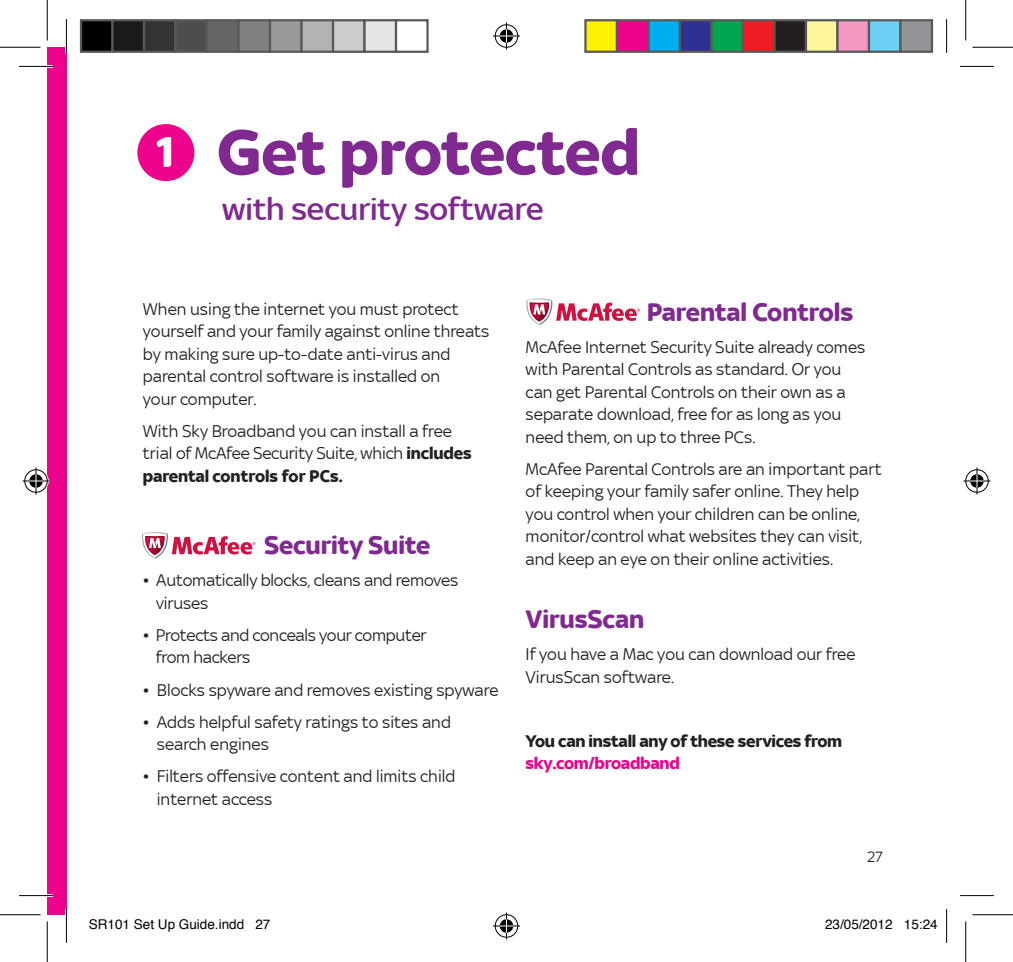
<style>
.page{position:relative;width:1013px;height:962px;background:#fff}
.page>*{position:absolute;margin:0;border:0;box-sizing:border-box;transform-origin:0 0}
.t1{font:700 68.4px "Sky Text";letter-spacing:-.01em;color:#802990}
.t2{font:700 45.68px "Sky Text";color:#fff}
.t3{font:500 33.75px "Sky Text";letter-spacing:-.005em;color:#802990}
.t4{font:700 27px "Sky Text";letter-spacing:-.005em;color:#802990}
.t5{font:18px/22.5px "Sky Text";color:#231f20}
.t6{font:700 18px/22.5px "Sky Text";letter-spacing:-.015em;color:#231f20}
.t7{font:15.75px "Sky Text";color:#231f20}
.t8{font:13.5px "Helvetica";color:#000}
.s1{font-weight:700}
.s2{color:#ed028c}
</style>
<div class="page">
<div style="left:47px;top:47px;width:19px;height:868px;background:#ed028c"></div>
<div style="left:137px;top:124px;width:57px;height:57px;background:#ed028c;border-radius:50%"></div>
<svg style="left:142px;top:532px;width:114px;height:27px"></svg>
<svg style="left:526px;top:298px;width:114px;height:27px"></svg>
<hr style="left:19px;top:65px;width:34px;height:3px;background:#fff">
<hr style="left:19px;top:894px;width:34px;height:3px;background:#fff">
<hr style="left:65px;top:19px;width:3px;height:34px;background:#fff">
<hr style="left:65px;top:909px;width:3px;height:34px;background:#fff">
<hr style="left:19px;top:66px;width:34px;height:1px;background:#000">
<hr style="left:960px;top:66px;width:34px;height:1px;background:#000">
<hr style="left:19px;top:895px;width:34px;height:1px;background:#000">
<hr style="left:960px;top:895px;width:34px;height:1px;background:#000">
<hr style="left:66px;top:19px;width:1px;height:34px;background:#000">
<hr style="left:66px;top:909px;width:1px;height:34px;background:#000">
<hr style="left:946px;top:19px;width:1px;height:34px;background:#000">
<hr style="left:946px;top:909px;width:1px;height:34px;background:#000">
<hr style="left:0;top:47px;width:40px;height:1px;background:#000">
<hr style="left:972px;top:47px;width:41px;height:1px;background:#000">
<hr style="left:0;top:914px;width:40px;height:1px;background:#000">
<hr style="left:972px;top:914px;width:41px;height:1px;background:#000">
<hr style="left:47px;top:0;width:1px;height:41px;background:#000">
<hr style="left:47px;top:921px;width:1px;height:41px;background:#000">
<hr style="left:965px;top:0;width:1px;height:41px;background:#000">
<hr style="left:965px;top:921px;width:1px;height:41px;background:#000">
<svg style="left:493px;top:23px;width:27px;height:27px"></svg>
<svg style="left:493px;top:912px;width:27px;height:27px"></svg>
<svg style="left:23px;top:467px;width:27px;height:27px"></svg>
<svg style="left:963px;top:467px;width:27px;height:27px"></svg>
<div style="left:81px;top:20px;width:32px;height:32px;background:#000"></div>
<div style="left:80px;top:19px;width:34px;height:34px;border:2px solid #595959"></div>
<div style="left:113px;top:20px;width:31px;height:32px;background:#1a1a1a"></div>
<div style="left:111px;top:19px;width:34px;height:34px;border:2px solid #595959"></div>
<div style="left:144px;top:20px;width:32px;height:32px;background:#333"></div>
<div style="left:143px;top:19px;width:34px;height:34px;border:2px solid #595959"></div>
<div style="left:176px;top:20px;width:31px;height:32px;background:#4d4d4d"></div>
<div style="left:174px;top:19px;width:34px;height:34px;border:2px solid #595959"></div>
<div style="left:207px;top:20px;width:32px;height:32px;background:#666"></div>
<div style="left:206px;top:19px;width:34px;height:34px;border:2px solid #595959"></div>
<div style="left:239px;top:20px;width:31px;height:32px;background:#808080"></div>
<div style="left:237px;top:19px;width:34px;height:34px;border:2px solid #595959"></div>
<div style="left:270px;top:20px;width:32px;height:32px;background:#999"></div>
<div style="left:269px;top:19px;width:34px;height:34px;border:2px solid #595959"></div>
<div style="left:302px;top:20px;width:31px;height:32px;background:#b3b3b3"></div>
<div style="left:300px;top:19px;width:34px;height:34px;border:2px solid #595959"></div>
<div style="left:333px;top:20px;width:32px;height:32px;background:#ccc"></div>
<div style="left:332px;top:19px;width:34px;height:34px;border:2px solid #595959"></div>
<div style="left:365px;top:20px;width:31px;height:32px;background:#e6e6e6"></div>
<div style="left:363px;top:19px;width:34px;height:34px;border:2px solid #595959"></div>
<div style="left:395px;top:19px;width:34px;height:34px;border:2px solid #595959"></div>
<div style="left:585px;top:20px;width:32px;height:32px;background:#fff101"></div>
<div style="left:584px;top:19px;width:34px;height:34px;border:2px solid #595959"></div>
<div style="left:617px;top:20px;width:31px;height:32px;background:#ed028c"></div>
<div style="left:616px;top:19px;width:34px;height:34px;border:2px solid #595959"></div>
<div style="left:648px;top:20px;width:32px;height:32px;background:#00aeef"></div>
<div style="left:647px;top:19px;width:34px;height:34px;border:2px solid #595959"></div>
<div style="left:680px;top:20px;width:31px;height:32px;background:#2e3092"></div>
<div style="left:679px;top:19px;width:34px;height:34px;border:2px solid #595959"></div>
<div style="left:711px;top:20px;width:32px;height:32px;background:#00a54f"></div>
<div style="left:710px;top:19px;width:34px;height:34px;border:2px solid #595959"></div>
<div style="left:743px;top:20px;width:31px;height:32px;background:#ee1d23"></div>
<div style="left:742px;top:19px;width:34px;height:34px;border:2px solid #595959"></div>
<div style="left:774px;top:20px;width:32px;height:32px;background:#231f20"></div>
<div style="left:773px;top:19px;width:34px;height:34px;border:2px solid #595959"></div>
<div style="left:806px;top:20px;width:31px;height:32px;background:#fff79a"></div>
<div style="left:805px;top:19px;width:34px;height:34px;border:2px solid #595959"></div>
<div style="left:837px;top:20px;width:32px;height:32px;background:#f499c2"></div>
<div style="left:836px;top:19px;width:34px;height:34px;border:2px solid #595959"></div>
<div style="left:869px;top:20px;width:31px;height:32px;background:#6bcff6"></div>
<div style="left:868px;top:19px;width:34px;height:34px;border:2px solid #595959"></div>
<div style="left:900px;top:20px;width:32px;height:32px;background:#939598"></div>
<div style="left:899px;top:19px;width:34px;height:34px;border:2px solid #595959"></div>
<p class="t2" style="left:156px;top:126px;width:21px">1</p>
<p class="t1" style="left:217px;top:113px;width:425px">Get protected</p>
<p class="t3" style="left:222px;top:190px;width:323px">with security software</p>
<p class="t5" style="left:143px;top:297px;width:348px">When using the internet you must protect yourself and your family against online threats by making sure up-to-date anti-virus and parental control software is installed on<br>your computer.</p>
<p class="t5" style="left:143px;top:419px;width:330px">With Sky Broadband you can install a free trial of McAfee Security Suite, which <span class="s1">includes parental controls for PCs.</span></p>
<p class="t4" style="left:264px;top:530px;width:168px">Security Suite</p>
<p class="t5" style="left:156px;top:569px;width:304px;text-indent:-13px">• Automatically blocks, cleans and removes viruses</p>
<p class="t5" style="left:156px;top:624px;width:272px;text-indent:-13px">• Protects and conceals your computer from hackers</p>
<p class="t5" style="left:143px;top:678px;width:357px">• Blocks spyware and removes existing spyware</p>
<p class="t5" style="left:157px;top:710px;width:296px;text-indent:-14px">• Adds helpful safety ratings to sites and search engines</p>
<p class="t5" style="left:157px;top:765px;width:300px;text-indent:-14px">• Filters offensive content and limits child internet access</p>
<p class="t4" style="left:647px;top:297px;width:208px">Parental Controls</p>
<p class="t5" style="left:526px;top:336px;width:341px">McAfee Internet Security Suite already comes with Parental Controls as standard. Or you can get Parental Controls on their own as a separate download, free for as long as you need them, on up to three PCs.</p>
<p class="t5" style="left:526px;top:458px;width:358px">McAfee Parental Controls are an important part of keeping your family safer online. They help you control when your children can be online, monitor/control what websites they can visit, and keep an eye on their online activities.</p>
<p class="t4" style="left:526px;top:604px;width:120px">VirusScan</p>
<p class="t5" style="left:526px;top:643px;width:331px">If you have a Mac you can download our free<br>VirusScan software.</p>
<p class="t6" style="left:526px;top:729px;width:318px">You can install any of these services from <span class="s2">sky.com/broadband</span></p>
<p class="t7" style="left:867px;top:848px;width:17px">27</p>
<p class="t8" style="left:89px;top:914px;width:183px">SR101 Set Up Guide.indd 27</p>
<p class="t8" style="left:825px;top:914px;width:114px">23/05/2012 15:24</p>
</div>
